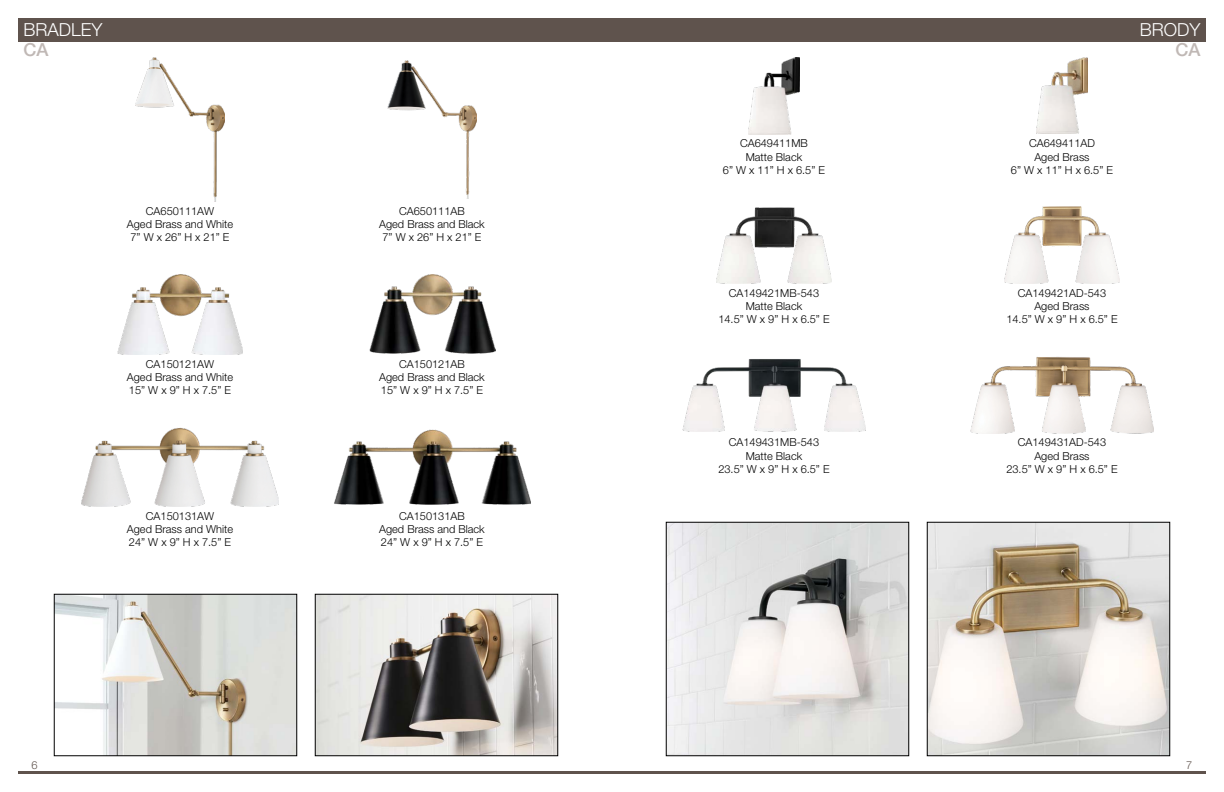
<style>
.page{position:relative;width:1224px;height:792px;background:#fff}
.page>*{position:absolute;margin:0;border:0;box-sizing:border-box;transform-origin:0 0}
.t1{font:300 18px "Helvetica Neue LT Pro";color:#fff}
.t2{font:500 18px "Helvetica Neue LT Std";color:#c0b8b5}
.t3{font:300 11px/13.2px "Helvetica Neue LT Pro";color:#000;text-align:center}
.t4{font:300 11px "Helvetica Neue LT Pro";color:#5f534d}
</style>
<div class="page">
<hr style="left:18px;top:772px;width:594px;height:2px;background:#5f534d">
<hr style="left:612px;top:772px;width:594px;height:2px;background:#5f534d">
<div style="left:18px;top:18px;width:594px;height:23px;background:#5f534d"></div>
<div style="left:612px;top:18px;width:594px;height:23px;background:#5f534d"></div>
<img style="left:136px;top:57px;width:88px;height:144px">
<img style="left:388px;top:61px;width:88px;height:137px">
<img style="left:117px;top:274px;width:126px;height:80px">
<img style="left:369px;top:275px;width:126px;height:79px">
<img style="left:81px;top:427px;width:198px;height:80px">
<img style="left:334px;top:429px;width:197px;height:76px">
<img style="left:317px;top:596px;width:239px;height:158px">
<div style="left:315px;top:594px;width:243px;height:162px;border:1px solid #000"></div>
<img style="left:929px;top:524px;width:239px;height:230px">
<div style="left:927px;top:522px;width:243px;height:234px;border:1px solid #000"></div>
<img style="left:56px;top:596px;width:239px;height:158px">
<div style="left:54px;top:594px;width:243px;height:162px;border:1px solid #000"></div>
<img style="left:668px;top:524px;width:239px;height:230px">
<div style="left:666px;top:522px;width:243px;height:234px;border:1px solid #000"></div>
<img style="left:749px;top:57px;width:50px;height:77px">
<img style="left:1037px;top:58px;width:50px;height:76px">
<img style="left:716px;top:207px;width:116px;height:76px">
<img style="left:1004px;top:207px;width:116px;height:77px">
<img style="left:683px;top:359px;width:182px;height:72px">
<img style="left:971px;top:357px;width:182px;height:76px">
<h1 class="t1" style="left:23px;top:19px;width:81px">BRADLEY</h1>
<h1 class="t1" style="left:1140px;top:19px;width:62px">BRODY</h1>
<h1 class="t2" style="left:23px;top:39px;width:27px">CA</h1>
<h1 class="t2" style="left:1176px;top:39px;width:27px">CA</h1>
<p class="t3" style="left:127px;top:204px;width:108px">CA650111AW<br>Aged Brass and White<br>7” W x 26” H x 21” E</p>
<p class="t3" style="left:379px;top:204px;width:107px">CA650111AB<br>Aged Brass and Black<br>7” W x 26” H x 21” E</p>
<p class="t3" style="left:127px;top:357px;width:108px">CA150121AW<br>Aged Brass and White<br>15” W x 9” H x 7.5” E</p>
<p class="t3" style="left:379px;top:357px;width:107px">CA150121AB<br>Aged Brass and Black<br>15” W x 9” H x 7.5” E</p>
<p class="t3" style="left:127px;top:509px;width:108px">CA150131AW<br>Aged Brass and White<br>24” W x 9” H x 7.5” E</p>
<p class="t3" style="left:379px;top:509px;width:107px">CA150131AB<br>Aged Brass and Black<br>24” W x 9” H x 7.5” E</p>
<p class="t3" style="left:723px;top:137px;width:104px">CA649411MB<br>Matte Black<br>6” W x 11” H x 6.5” E</p>
<p class="t3" style="left:1011px;top:137px;width:104px">CA649411AD<br>Aged Brass<br>6” W x 11” H x 6.5” E</p>
<p class="t3" style="left:718px;top:286px;width:113px">CA149421MB-543<br>Matte Black<br>14.5” W x 9” H x 6.5” E</p>
<p class="t3" style="left:1006px;top:286px;width:113px">CA149421AD-543<br>Aged Brass<br>14.5” W x 9” H x 6.5” E</p>
<p class="t3" style="left:718px;top:436px;width:113px">CA149431MB-543<br>Matte Black<br>23.5” W x 9” H x 6.5” E</p>
<p class="t3" style="left:1006px;top:436px;width:113px">CA149431AD-543<br>Aged Brass<br>23.5” W x 9” H x 6.5” E</p>
<p class="t4" style="left:32px;top:758px;width:8px">6</p>
<p class="t4" style="left:1186px;top:758px;width:8px">7</p>
</div>
